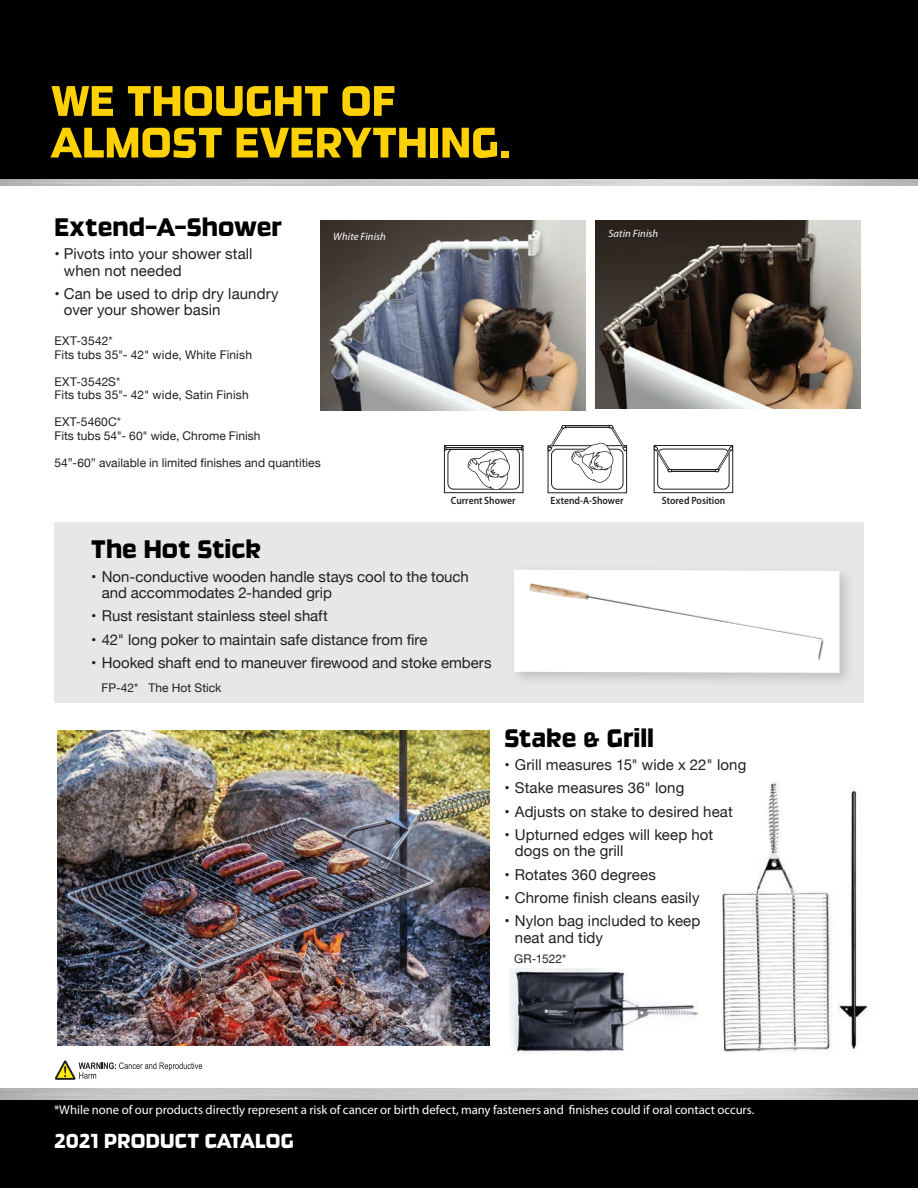
<style>
.page{position:relative;width:918px;height:1188px;background:#fff}
.page>*{position:absolute;margin:0;border:0;box-sizing:border-box;transform-origin:0 0}
.t1{font:50.4px/41.7px "Ginger Pro";letter-spacing:.01em;color:#fed105}
.t2{font:30px "Ginger Pro";color:#000}
.t3{font:24px "Ginger Pro";letter-spacing:.01em;color:#fff}
.t4{font:15px/16.5px "Helvetica Neue";letter-spacing:.005em;color:#231f20}
.t5{font:12.75px "Myriad Pro";color:#fff}
.t6{font:12px/13.5px "Helvetica Neue";letter-spacing:.005em;color:#231f20}
.t7{font:italic 10.65px "Myriad Pro";letter-spacing:.005em;color:#fff}
.t8{font:600 10.5px "Myriad Pro";letter-spacing:.005em;color:#231f20;scale:.91 1}
</style>
<div class="page">
<div style="left:0;top:0;width:918px;height:185px;background:#000"></div>
<div style="left:0;top:1094px;width:918px;height:94px;background:#000"></div>
<img style="left:0;top:1089px;width:918px;height:10px">
<img style="left:0;top:180px;width:918px;height:5px">
<img style="left:510px;top:969px;width:188px;height:85px">
<div style="left:54px;top:523px;width:810px;height:180px;background:#e6e7e9"></div>
<img style="left:722px;top:783px;width:146px;height:269px">
<img style="left:57px;top:730px;width:432px;height:315px">
<img style="left:596px;top:220px;width:265px;height:188px">
<img style="left:321px;top:220px;width:264px;height:191px">
<svg style="left:54px;top:1060px;width:148px;height:20px"></svg>
<div style="left:508px;top:564px;width:347px;height:124px;background:#231f20;opacity:.2"></div>
<div style="left:514px;top:570px;width:325px;height:103px;background:#fff"></div>
<div style="left:530px;top:583px;width:295px;height:77px;background:#fff"></div>
<div style="left:444px;top:445px;width:79px;height:48px;border:1px solid #231f20"></div>
<div style="left:448px;top:449px;width:72px;height:40px;border:1px solid #231f20;border-radius:6px"></div>
<hr style="left:446px;top:447px;width:76px;height:3px;background:#231f20">
<hr style="left:446px;top:448px;width:76px;height:1px;background:#fff">
<svg style="left:468px;top:448px;width:43px;height:43px"></svg>
<div style="left:551px;top:449px;width:72px;height:41px;border:1px solid #231f20;border-radius:6px"></div>
<svg style="left:548px;top:425px;width:79px;height:59px"></svg>
<div style="left:654px;top:445px;width:79px;height:48px;border:1px solid #231f20"></div>
<div style="left:657px;top:449px;width:72px;height:40px;border:1px solid #231f20;border-radius:6px"></div>
<hr style="left:669px;top:469px;width:49px;height:3px;background:#231f20">
<hr style="left:670px;top:470px;width:45px;height:1px;background:#fff">
<svg style="left:715px;top:446px;width:18px;height:28px"></svg>
<svg style="left:654px;top:446px;width:18px;height:28px"></svg>
<h1 class="t1" style="left:51px;top:79px;width:460px">WE THOUGHT OF<br>ALMOST EVERYTHING.</h1>
<h2 class="t2" style="left:55px;top:208px;width:229px">Extend-A-Shower</h2>
<p class="t4" style="left:64px;top:246px;width:190px;text-indent:-9px">• Pivots into your shower stall when not needed</p>
<p class="t4" style="left:64px;top:286px;width:216px;text-indent:-9px">• Can be used to drip dry laundry over your shower basin</p>
<p class="t6" style="left:55px;top:335px;width:199px">EXT-3542*<br>Fits tubs 35"- 42" wide, White Finish</p>
<p class="t6" style="left:55px;top:376px;width:196px">EXT-3542S*<br>Fits tubs 35"- 42" wide, Satin Finish</p>
<p class="t6" style="left:55px;top:416px;width:208px">EXT-5460C*<br>Fits tubs 54"- 60" wide, Chrome Finish</p>
<p class="t6" style="left:55px;top:457px;width:268px">54”-60” available in limited finishes and quantities</p>
<p class="t7" style="left:333px;top:229px;width:54px">White Finish</p>
<p class="t7" style="left:609px;top:227px;width:51px">Satin Finish</p>
<p class="t8" style="left:451px;top:494px;width:73px">Current Shower</p>
<p class="t8" style="left:551px;top:494px;width:82px">Extend-A-Shower</p>
<p class="t8" style="left:662px;top:494px;width:71px">Stored Position</p>
<h2 class="t2" style="left:91px;top:530px;width:171px">The Hot Stick</h2>
<p class="t4" style="left:102px;top:569px;width:369px;text-indent:-11px">• Non-conductive wooden handle stays cool to the touch and accommodates 2-handed grip</p>
<p class="t4" style="left:91px;top:609px;width:238px">• Rust resistant stainless steel shaft</p>
<p class="t4" style="left:91px;top:632px;width:338px">• 42" long poker to maintain safe distance from fire</p>
<p class="t4" style="left:91px;top:655px;width:402px">• Hooked shaft end to maneuver firewood and stoke embers</p>
<p class="t6" style="left:102px;top:681px;width:121px">FP-42* The Hot Stick</p>
<h2 class="t2" style="left:504px;top:719px;width:151px">Stake &amp; Grill</h2>
<p class="t4" style="left:504px;top:757px;width:243px">• Grill measures 15" wide x 22" long</p>
<p class="t4" style="left:504px;top:781px;width:181px">• Stake measures 36" long</p>
<p class="t4" style="left:504px;top:804px;width:230px">• Adjusts on stake to desired heat</p>
<p class="t4" style="left:515px;top:827px;width:200px;text-indent:-10px">• Upturned edges will keep hot dogs on the grill</p>
<p class="t4" style="left:504px;top:867px;width:153px">• Rotates 360 degrees</p>
<p class="t4" style="left:504px;top:890px;width:197px">• Chrome finish cleans easily</p>
<p class="t4" style="left:515px;top:913px;width:187px;text-indent:-10px">• Nylon bag included to keep neat and tidy</p>
<p class="t6" style="left:514px;top:953px;width:54px">GR-1522*</p>
<p class="t5" style="left:54px;top:1102px;width:702px">*While none of our products directly represent a risk of cancer or birth defect, many fasteners and finishes could if oral contact occurs.</p>
<h3 class="t3" style="left:54px;top:1126px;width:241px">2021 PRODUCT CATALOG</h3>
</div>
